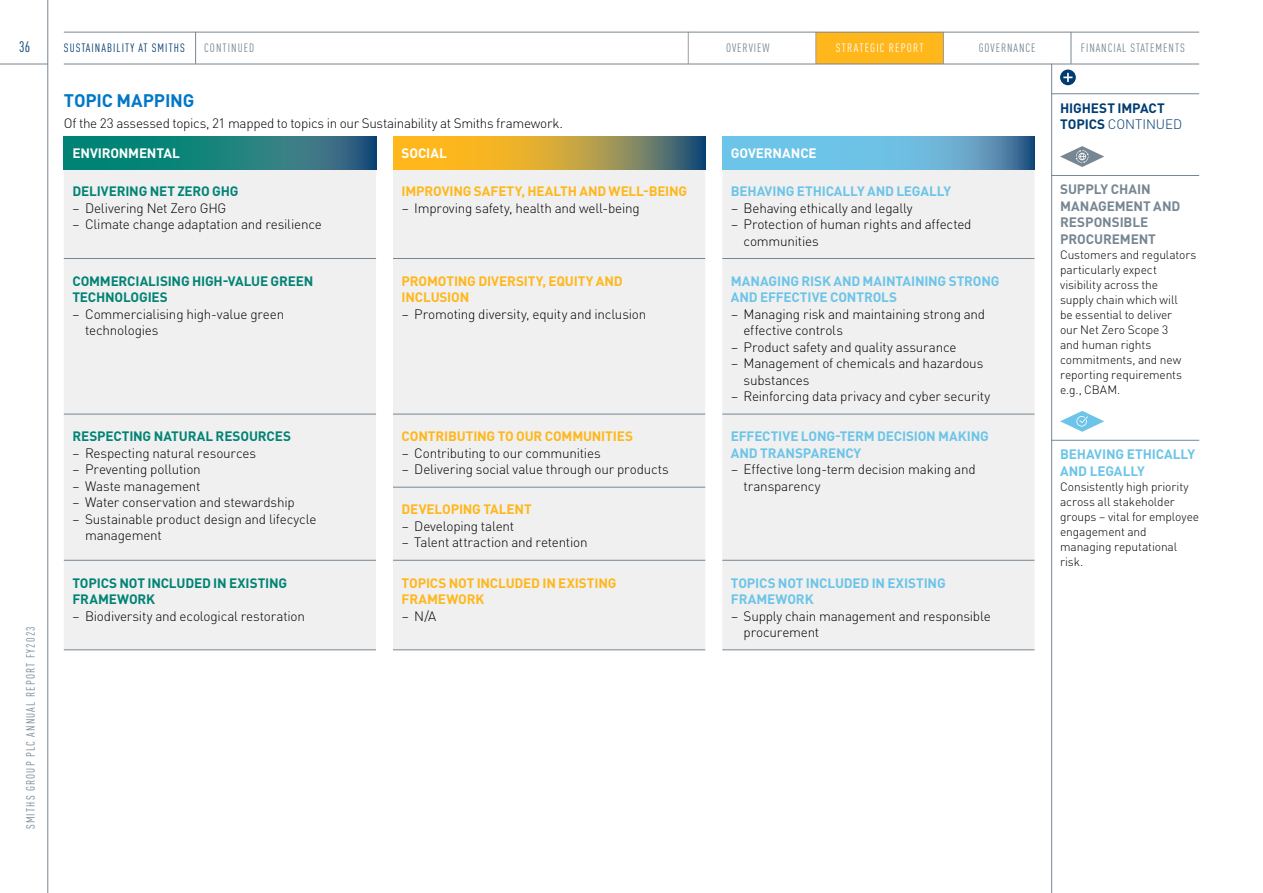
<style>
.page{position:relative;width:1263px;height:893px;background:#fff}
.page>*{position:absolute;margin:0;border:0;box-sizing:border-box;transform-origin:0 0}
.t1{font:700 18px "DIN Pro";letter-spacing:-.01em;color:#0077c8}
.t2{font:condensed 15px "DIN Pro";color:#003c71}
.t3{font:300 13.5px/16.5px "DIN Pro";letter-spacing:-.015em;color:#000}
.t4{font:700 13.5px/16.5px "DIN Pro";letter-spacing:-.01em;color:#6cc4e8}
.t5{font:700 13.5px/16.5px "DIN Pro";letter-spacing:-.015em;color:#ffb71b}
.t6{font:700 13.5px/16.5px "DIN Pro";letter-spacing:-.015em;color:#008375}
.t7{font:700 13.5px/16.5px "DIN Pro";letter-spacing:-.005em;color:#768692}
.t8{font:700 13.5px "DIN Pro";letter-spacing:-.01em;color:#fff}
.t9{font:700 13.5px/16.5px "DIN Pro";letter-spacing:-.01em;color:#003c71}
.t10{font:300 12px/15px "DIN Pro";letter-spacing:-.01em;color:#000}
.t11{font:condensed 12px "DIN Pro";letter-spacing:.085em;color:#768692}
.t12{font:condensed 12px "DIN Pro";letter-spacing:.09em;color:#003c71}
.t13{font:condensed 12px "DIN Pro";letter-spacing:.095em;color:#fff}
.s1{font-weight:300}
</style>
<div class="page">
<hr style="left:48px;top:0;width:1px;height:893px;background:#768692">
<hr style="left:0;top:64px;width:48px;height:1px;background:#768692">
<hr style="left:195px;top:32px;width:1px;height:32px;background:#768692">
<hr style="left:1051px;top:64px;width:1px;height:829px;background:#768692">
<div style="left:64px;top:170px;width:970px;height:480px;background:#f0f0f0"></div>
<hr style="left:393px;top:487px;width:312px;height:1px;background:#768692">
<hr style="left:64px;top:258px;width:312px;height:1px;background:#768692">
<hr style="left:393px;top:258px;width:312px;height:1px;background:#768692">
<hr style="left:722px;top:258px;width:312px;height:1px;background:#768692">
<hr style="left:64px;top:414px;width:312px;height:1px;background:#768692">
<hr style="left:393px;top:414px;width:312px;height:1px;background:#768692">
<hr style="left:722px;top:414px;width:312px;height:1px;background:#768692">
<hr style="left:64px;top:560px;width:312px;height:1px;background:#768692">
<hr style="left:393px;top:560px;width:312px;height:1px;background:#768692">
<hr style="left:722px;top:560px;width:312px;height:1px;background:#768692">
<hr style="left:64px;top:650px;width:312px;height:1px;background:#768692">
<hr style="left:393px;top:650px;width:312px;height:1px;background:#768692">
<hr style="left:722px;top:650px;width:312px;height:1px;background:#768692">
<hr style="left:1051px;top:94px;width:148px;height:1px;background:#768692">
<hr style="left:1051px;top:175px;width:148px;height:1px;background:#768692">
<hr style="left:1051px;top:440px;width:148px;height:1px;background:#768692">
<svg style="left:1060px;top:70px;width:16px;height:15px"></svg>
<svg style="left:1063px;top:73px;width:9px;height:9px"></svg>
<svg style="left:1060px;top:146px;width:44px;height:21px"></svg>
<svg style="left:1060px;top:411px;width:44px;height:21px"></svg>
<svg style="left:64px;top:137px;width:312px;height:33px;background:#1a7c7c"></svg>
<svg style="left:393px;top:137px;width:312px;height:33px;background:#bd9d3f"></svg>
<svg style="left:722px;top:137px;width:312px;height:33px;background:#66b2d6"></svg>
<div style="left:816px;top:32px;width:127px;height:32px;background:#ffb71b"></div>
<hr style="left:688px;top:32px;width:1px;height:32px;background:#9d9d9c">
<hr style="left:815px;top:32px;width:1px;height:32px;background:#9d9d9c">
<hr style="left:943px;top:32px;width:1px;height:32px;background:#9d9d9c">
<hr style="left:1071px;top:32px;width:1px;height:32px;background:#768692">
<hr style="left:64px;top:64px;width:1135px;height:1px;background:#768692">
<hr style="left:64px;top:32px;width:1135px;height:1px;background:#768692">
<p class="t2" style="left:19px;top:37px;width:12px">36</p>
<p class="t11" style="left:22px;top:829px;width:204px;rotate:-90deg">SMITHS GROUP PLC ANNUAL REPORT FY2023</p>
<p class="t12" style="left:64px;top:40px;width:123px">SUSTAINABILITY AT SMITHS</p>
<p class="t11" style="left:204px;top:40px;width:52px">CONTINUED</p>
<h1 class="t1" style="left:64px;top:87px;width:132px">TOPIC MAPPING</h1>
<p class="t3" style="left:64px;top:114px;width:501px">Of the 23 assessed topics, 21 mapped to topics in our Sustainability at Smiths framework.</p>
<p class="t11" style="left:726px;top:40px;width:45px">OVERVIEW</p>
<p class="t13" style="left:836px;top:40px;width:89px">STRATEGIC REPORT</p>
<p class="t11" style="left:979px;top:40px;width:58px">GOVERNANCE</p>
<p class="t11" style="left:1081px;top:40px;width:105px">FINANCIAL STATEMENTS</p>
<p class="t9" style="left:1060px;top:99px;width:124px">HIGHEST IMPACT<br>TOPICS <span class="s1">CONTINUED</span></p>
<p class="t8" style="left:72px;top:143px;width:109px">ENVIRONMENTAL</p>
<p class="t8" style="left:402px;top:143px;width:47px">SOCIAL</p>
<p class="t8" style="left:731px;top:143px;width:87px">GOVERNANCE</p>
<p class="t6" style="left:72px;top:182px;width:168px">DELIVERING NET ZERO GHG</p>
<p class="t3" style="left:72px;top:199px;width:156px">– Delivering Net Zero GHG</p>
<p class="t3" style="left:72px;top:215px;width:251px">– Climate change adaptation and resilience</p>
<p class="t6" style="left:72px;top:272px;width:242px">COMMERCIALISING HIGH-VALUE GREEN<br>TECHNOLOGIES</p>
<p class="t3" style="left:85px;top:305px;width:201px;text-indent:-13px">– Commercialising high-value green technologies</p>
<p class="t6" style="left:72px;top:427px;width:220px">RESPECTING NATURAL RESOURCES</p>
<p class="t3" style="left:72px;top:444px;width:185px">– Respecting natural resources</p>
<p class="t3" style="left:72px;top:460px;width:130px">– Preventing pollution</p>
<p class="t3" style="left:72px;top:477px;width:130px">– Waste management</p>
<p class="t3" style="left:72px;top:493px;width:224px">– Water conservation and stewardship</p>
<p class="t3" style="left:85px;top:510px;width:233px;text-indent:-13px">– Sustainable product design and lifecycle management</p>
<p class="t6" style="left:72px;top:574px;width:216px">TOPICS NOT INCLUDED IN EXISTING<br>FRAMEWORK</p>
<p class="t3" style="left:72px;top:606px;width:234px">– Biodiversity and ecological restoration</p>
<p class="t5" style="left:402px;top:182px;width:287px">IMPROVING SAFETY, HEALTH AND WELL-BEING</p>
<p class="t3" style="left:402px;top:199px;width:240px">– Improving safety, health and well-being</p>
<p class="t5" style="left:402px;top:272px;width:223px">PROMOTING DIVERSITY, EQUITY AND<br>INCLUSION</p>
<p class="t3" style="left:401px;top:305px;width:246px">– Promoting diversity, equity and inclusion</p>
<p class="t5" style="left:402px;top:427px;width:233px">CONTRIBUTING TO OUR COMMUNITIES</p>
<p class="t3" style="left:401px;top:444px;width:201px">– Contributing to our communities</p>
<p class="t3" style="left:401px;top:460px;width:269px">– Delivering social value through our products</p>
<p class="t5" style="left:402px;top:500px;width:132px">DEVELOPING TALENT</p>
<p class="t3" style="left:401px;top:517px;width:114px">– Developing talent</p>
<p class="t3" style="left:401px;top:533px;width:188px">– Talent attraction and retention</p>
<p class="t5" style="left:402px;top:574px;width:216px">TOPICS NOT INCLUDED IN EXISTING<br>FRAMEWORK</p>
<p class="t3" style="left:401px;top:606px;width:36px">– N/A</p>
<p class="t4" style="left:731px;top:182px;width:222px">BEHAVING ETHICALLY AND LEGALLY</p>
<p class="t3" style="left:731px;top:199px;width:183px">– Behaving ethically and legally</p>
<p class="t3" style="left:743px;top:215px;width:229px;text-indent:-13px">– Protection of human rights and affected communities</p>
<p class="t4" style="left:731px;top:272px;width:270px">MANAGING RISK AND MAINTAINING STRONG<br>AND EFFECTIVE CONTROLS</p>
<p class="t3" style="left:743px;top:305px;width:243px;text-indent:-13px">– Managing risk and maintaining strong and effective controls</p>
<p class="t3" style="left:731px;top:338px;width:227px">– Product safety and quality assurance</p>
<p class="t3" style="left:743px;top:354px;width:241px;text-indent:-13px">– Management of chemicals and hazardous substances</p>
<p class="t3" style="left:731px;top:387px;width:261px">– Reinforcing data privacy and cyber security</p>
<p class="t4" style="left:731px;top:427px;width:260px">EFFECTIVE LONG-TERM DECISION MAKING<br>AND TRANSPARENCY</p>
<p class="t3" style="left:743px;top:460px;width:234px;text-indent:-13px">– Effective long-term decision making and transparency</p>
<p class="t4" style="left:731px;top:574px;width:216px">TOPICS NOT INCLUDED IN EXISTING<br>FRAMEWORK</p>
<p class="t3" style="left:743px;top:606px;width:249px;text-indent:-13px">– Supply chain management and responsible procurement</p>
<p class="t7" style="left:1060px;top:180px;width:122px">SUPPLY CHAIN<br>MANAGEMENT AND<br>RESPONSIBLE<br>PROCUREMENT</p>
<p class="t10" style="left:1060px;top:246px;width:138px">Customers and regulators particularly expect visibility across the<br>supply chain which will<br>be essential to deliver<br>our Net Zero Scope 3<br>and human rights commitments, and new reporting requirements e.g., CBAM.</p>
<p class="t4" style="left:1060px;top:445px;width:137px">BEHAVING ETHICALLY<br>AND LEGALLY</p>
<p class="t10" style="left:1060px;top:478px;width:141px">Consistently high priority across all stakeholder groups – vital for employee engagement and managing reputational risk.</p>
</div>
